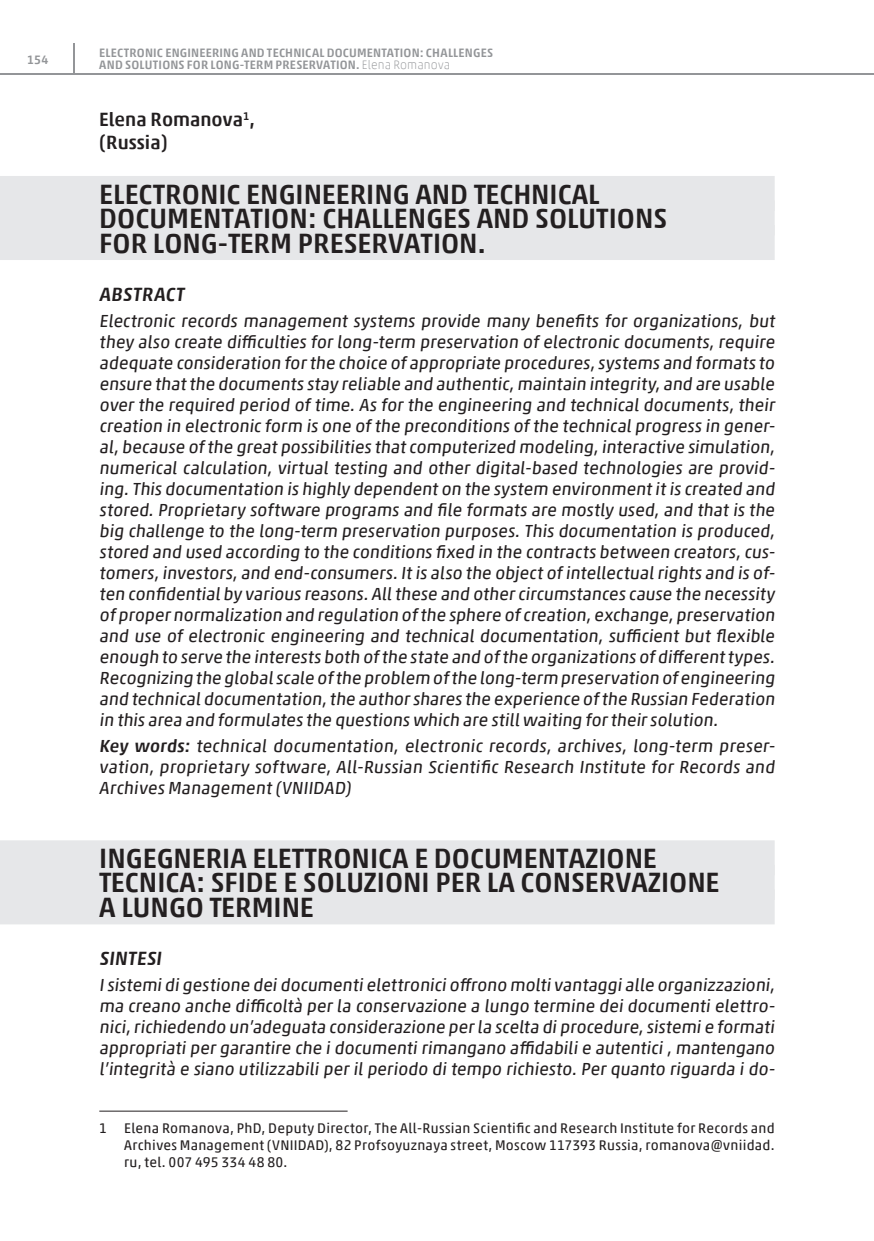
<style>
.page{position:relative;width:874px;height:1241px;background:#fff}
.page>*{position:absolute;margin:0;border:0;box-sizing:border-box;transform-origin:0 0}
.t1{font:500 28px/24.5px "Akko Std";color:#231f20}
.t2{font:500 19.25px/23.1px "Akko Std";color:#231f20}
.t3{font:17.5px/21px "Akko Pro";letter-spacing:.01em;color:#231f20;text-align:justify}
.t4{font:14px/16.8px "Akko Pro";letter-spacing:.02em;color:#231f20;text-align:justify}
.t5{font:500 12.25px/12.2px "Akko Std";letter-spacing:.015em;color:#939598}
.s1{font-weight:100}
.s2{font-family:"Akko Std";font-weight:500}
</style>
<div class="page">
<div style="left:0;top:176px;width:774px;height:35px;background:#e6e7e9"></div>
<div style="left:0;top:200px;width:774px;height:35px;background:#e6e7e9"></div>
<div style="left:0;top:225px;width:774px;height:35px;background:#e6e7e9"></div>
<div style="left:0;top:840px;width:774px;height:35px;background:#e6e7e9"></div>
<div style="left:0;top:864px;width:774px;height:35px;background:#e6e7e9"></div>
<div style="left:0;top:889px;width:774px;height:35px;background:#e6e7e9"></div>
<hr style="left:99px;top:1110px;width:248px;height:1px;background:#231f20">
<hr style="left:0;top:74px;width:873px;height:1px;background:#939598">
<hr style="left:73px;top:43px;width:1px;height:32px;background:#939598">
<p class="t5" style="left:27px;top:53px;width:23px">154</p>
<p class="t5" style="left:99px;top:46px;width:395px">ELECTRONIC ENGINEERING AND TECHNICAL DOCUMENTATION: CHALLENGES<br>AND SOLUTIONS FOR LONG-TERM PRESERVATION. <span class="s1">Elena Romanova</span></p>
<p class="t2" style="left:99px;top:108px;width:157px">Elena Romanova<sup>1</sup>, (Russia)</p>
<h1 class="t1" style="left:99px;top:181px;width:569px">ELECTRONIC ENGINEERING AND TECHNICAL<br>DOCUMENTATION: CHALLENGES AND SOLUTIONS<br>FOR LONG-TERM PRESERVATION.</h1>
<p class="t2" style="left:99px;top:282px;width:89px">ABSTRACT</p>
<p class="t3" style="left:99px;top:309px;width:679px">Electronic records management systems provide many benefits for organizations, but they also create difficulties for long-term preservation of electronic documents, require adequate consideration for the choice of appropriate procedures,systems and formats to ensure that the documents stay reliable and authentic,maintain integrity,and are usable over the required period of time. As for the engineering and technical documents, their creation in electronic form is one of the preconditions of the technical progress in gener&shy;al,because of the great possibilities that computerized modeling,interactive simulation, numerical calculation, virtual testing and other digital-based technologies are provid&shy;ing.This documentation is highly dependent on the system environment it is created and stored. Proprietary software programs and file formats are mostly used, and that is the big challenge to the long-term preservation purposes. This documentation is produced, stored and used according to the conditions fixed in the contracts between creators,cus&shy;tomers,investors,and end-consumers.It is also the object of intellectualrights and is of&shy;ten confidentialby various reasons.Allthese and other circumstances cause the necessity of proper normalization and regulation of the sphere of creation,exchange,preservation and use of electronic engineering and technical documentation, sufficient but flexible enough to serve the interests both of the state and of the organizations of different types.<br>Recognizing the globalscale of the problem of the long-term preservation of engineering and technicaldocumentation,the author shares the experience of the Russian Federation in this area and formulates the questions which are stillwaiting for their solution.</p>
<p class="t3" style="left:99px;top:734px;width:679px"><span class="s2">Key words:</span> technical documentation, electronic records, archives, long-term preser&shy;vation, proprietary software, All-Russian Scientific Research Institute for Records and Archives Management (VNIIDAD)</p>
<h1 class="t1" style="left:99px;top:845px;width:621px">INGEGNERIA ELETTRONICA E DOCUMENTAZIONE<br>TECNICA: SFIDE E SOLUZIONI PER LA CONSERVAZIONE<br>A LUNGO TERMINE</h1>
<p class="t2" style="left:99px;top:946px;width:66px">SINTESI</p>
<p class="t3" style="left:99px;top:973px;width:679px">Isistemidigestione deidocumentielettronicioffrono moltivantaggialle organizzazioni, ma creano anche difficoltà per la conservazione a lungo termine dei documenti elettro&shy;nici,richiedendo un’adeguata considerazione per la scelta diprocedure,sistemie formati appropriati per garantire che i documenti rimangano affidabili e autentici , mantengano l’integrità e siano utilizzabili per il periodo di tempo richiesto. Per quanto riguarda i do-</p>
<p class="t4" style="left:124px;top:1119px;width:651px;text-indent:-25px">1 Elena Romanova, PhD, Deputy Director, The All-Russian Scientific and Research Institute for Records and Archives Management (VNIIDAD), 82 Profsoyuznaya street, Moscow 117393 Russia, romanova@vniidad. ru, tel. 007 495 334 48 80.</p>
</div>
